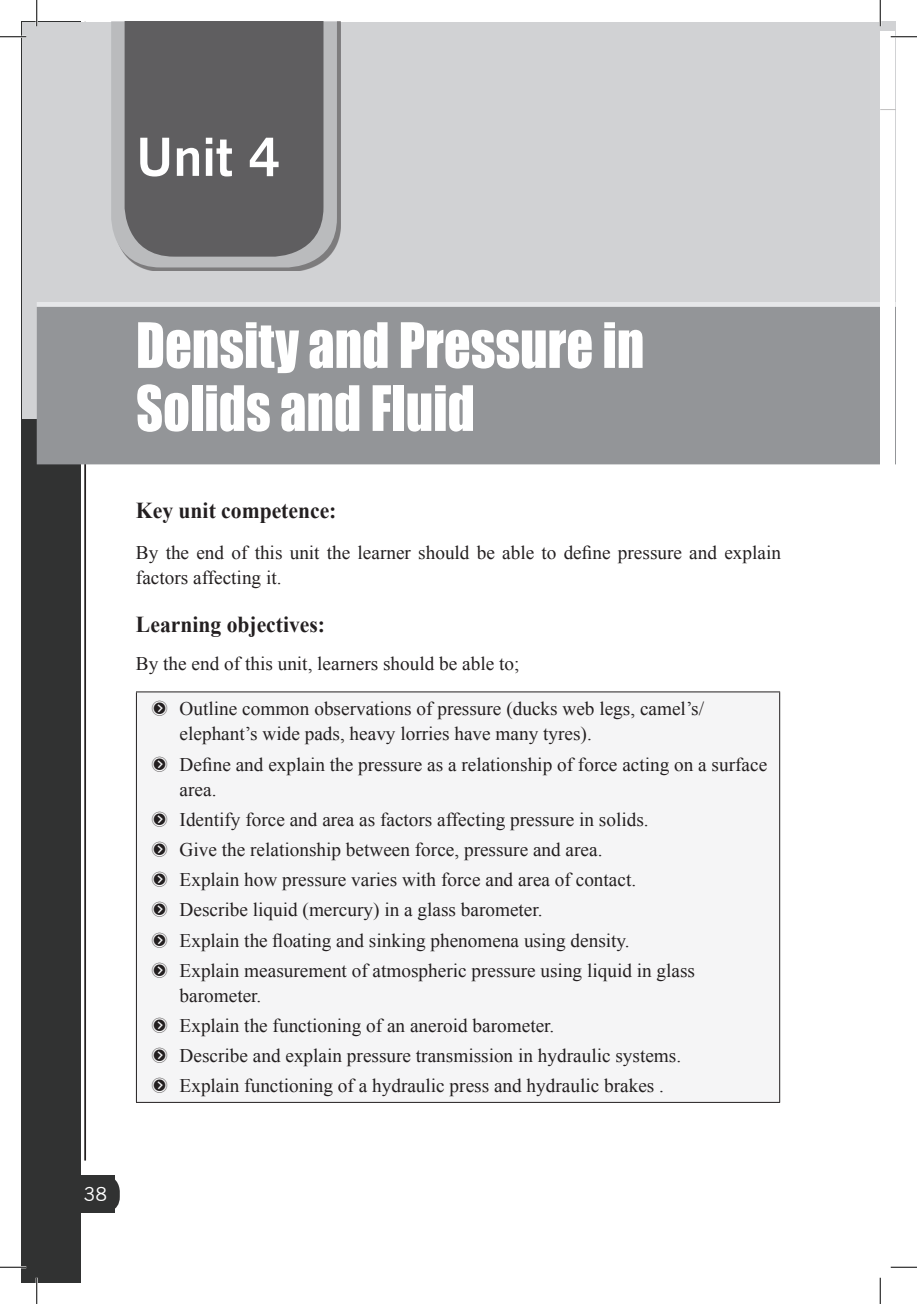
<style>
.page{position:relative;width:917px;height:1304px;background:#fff}
.page>*{position:absolute;margin:0;border:0;box-sizing:border-box;transform-origin:0 0}
.Unit_Number_long_2_l{font:57.75px/63px "Impact";color:#fff;scale:.91 1}
.Unit_heading{font:700 52.5px "News Gothic BT";color:#fff}
.Subheading_3{font:700 22.75px "Times New Roman";color:#231f20;scale:.95 1}
.Body_Text{font:19.25px/25.2px "Times New Roman";color:#231f20}
.Body_Text_bold{font:19.25px "Times New Roman";color:#231f20}
.t1{font:19.25px "News Gothic BT";color:#fff}
</style>
<div class="page">
<div style="left:880px;top:22px;width:15px;height:397px;background:#d1d2d4"></div>
<div style="left:22px;top:22px;width:59px;height:1260px;background:#313232"></div>
<svg style="left:115px;top:1179px;width:5px;height:30px"></svg>
<div style="left:76px;top:1175px;width:39px;height:37px;background:#313232"></div>
<hr style="left:84px;top:22px;width:2px;height:1138px;background:#231f20">
<div style="left:22px;top:22px;width:858px;height:397px;background:#d1d2d4"></div>
<svg style="left:140px;top:22px;width:201px;height:249px;background:#8c8b8c"></svg>
<svg style="left:111px;top:22px;width:226px;height:245px;background:#6e6e70"></svg>
<div style="left:37px;top:302px;width:858px;height:115px;background:#e6e7e9"></div>
<div style="left:37px;top:307px;width:858px;height:157px;background:#939598"></div>
<div style="left:136px;top:692px;width:644px;height:410px;background:#f5f5f6"></div>
<hr style="left:136px;top:691px;width:644px;height:1px;background:#231f20">
<hr style="left:136px;top:692px;width:1px;height:410px;background:#231f20">
<hr style="left:779px;top:692px;width:1px;height:410px;background:#231f20">
<hr style="left:136px;top:1102px;width:644px;height:1px;background:#231f20">
<div style="left:880px;top:32px;width:15px;height:1127px;background:#fff"></div>
<svg style="left:880px;top:109px;width:15px;height:1px"></svg>
<hr style="left:0;top:36px;width:26px;height:2px;background:#fff">
<hr style="left:0;top:1266px;width:26px;height:2px;background:#fff">
<hr style="left:36px;top:0;width:2px;height:26px;background:#fff">
<hr style="left:36px;top:1277px;width:2px;height:27px;background:#fff">
<hr style="left:879px;top:0;width:2px;height:26px;background:#fff">
<svg style="left:0;top:36px;width:26px;height:1px"></svg>
<svg style="left:891px;top:36px;width:26px;height:1px"></svg>
<svg style="left:0;top:1267px;width:26px;height:1px"></svg>
<svg style="left:891px;top:1267px;width:26px;height:1px"></svg>
<svg style="left:36px;top:0;width:1px;height:26px"></svg>
<svg style="left:36px;top:1277px;width:1px;height:27px"></svg>
<svg style="left:880px;top:0;width:1px;height:26px"></svg>
<svg style="left:880px;top:1277px;width:1px;height:27px"></svg>
<p class="Unit_heading" style="left:136px;top:125px;width:146px">Unit 4</p>
<p class="Unit_Number_long_2_l" style="left:136px;top:312px;width:560px">Density and Pressure in<br>Solids and Fluid</p>
<p class="Subheading_3" style="left:136px;top:494px;width:213px">Key unit competence:</p>
<p class="Body_Text" style="left:136px;top:539px;width:646px">By the end of this unit the learner should be able to define pressure and explain factors affecting it.</p>
<p class="Subheading_3" style="left:136px;top:607px;width:201px">Learning objectives:</p>
<p class="Body_Text_bold" style="left:136px;top:649px;width:385px">By the end of this unit, learners should be able to;</p>
<p class="Body_Text" style="left:180px;top:695px;width:526px">Outline common observations of pressure (ducks web legs, camel’s/ elephant’s wide pads, heavy lorries have many tyres).</p>
<p class="Body_Text" style="left:180px;top:751px;width:589px">Define and explain the pressure as a relationship of force acting on a surface area.</p>
<p class="Body_Text" style="left:180px;top:806px;width:470px">Identify force and area as factors affecting pressure in solids.</p>
<p class="Body_Text" style="left:180px;top:836px;width:424px">Give the relationship between force, pressure and area.</p>
<p class="Body_Text" style="left:180px;top:866px;width:458px">Explain how pressure varies with force and area of contact.</p>
<p class="Body_Text" style="left:180px;top:897px;width:364px">Describe liquid (mercury) in a glass barometer.</p>
<p class="Body_Text" style="left:180px;top:927px;width:451px">Explain the floating and sinking phenomena using density.</p>
<p class="Body_Text" style="left:180px;top:957px;width:517px">Explain measurement of atmospheric pressure using liquid in glass barometer.</p>
<p class="Body_Text" style="left:180px;top:1012px;width:376px">Explain the functioning of an aneroid barometer.</p>
<p class="Body_Text" style="left:180px;top:1042px;width:503px">Describe and explain pressure transmission in hydraulic systems.</p>
<p class="Body_Text" style="left:180px;top:1073px;width:486px">Explain functioning of a hydraulic press and hydraulic brakes .</p>
<p class="t1" style="left:84px;top:1183px;width:25px">38</p>
</div>
